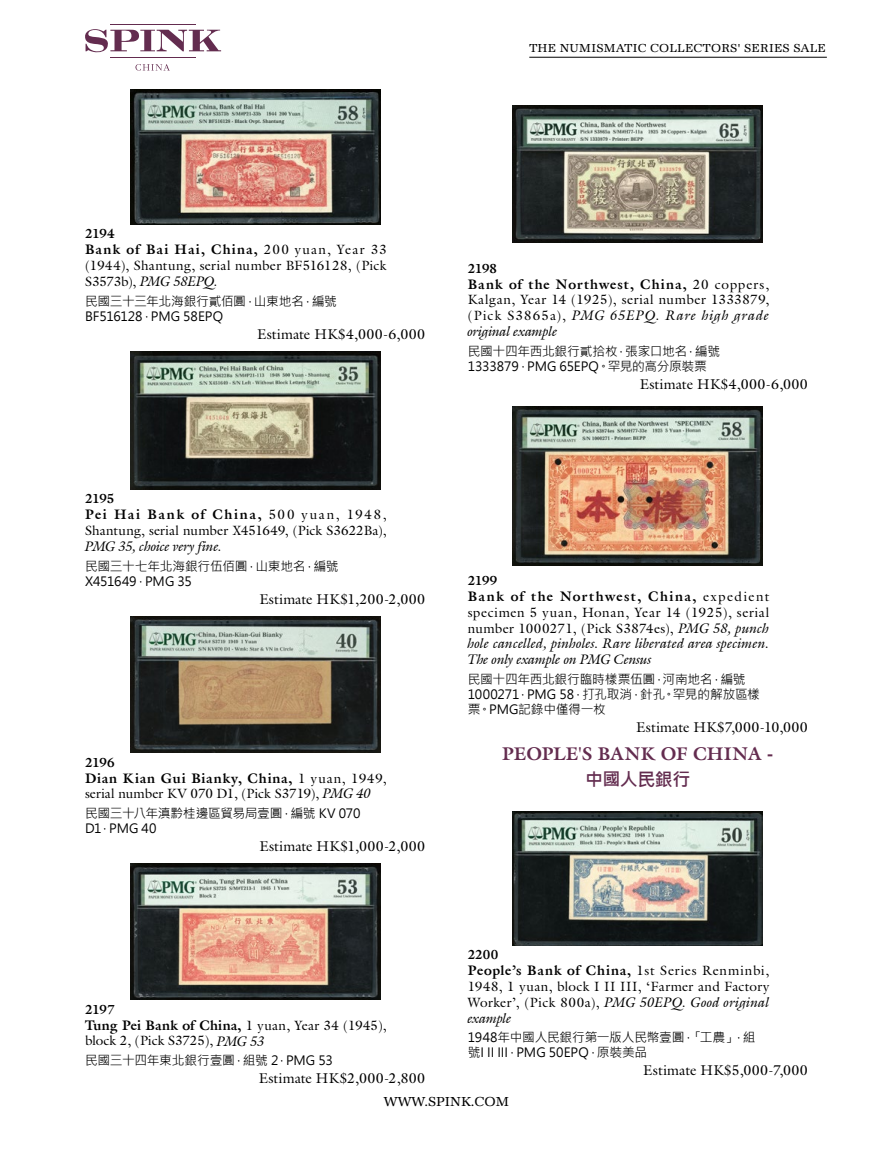
<style>
.page{position:relative;width:893px;height:1149px;background:#fff}
.page>*{position:absolute;margin:0;border:0;box-sizing:border-box;transform-origin:0 0}
.t1{font:700 18px "Galliard IT Cby BT";letter-spacing:-.005em;color:#632c4f}
.t2{font:18px "Microsoft Jheng Hei UI Bold";letter-spacing:-.035em;color:#632c4f}
.t3{font:14.25px "Galliard";letter-spacing:.02em;color:#000}
.t4{font:13.5px/15.8px "Galliard";letter-spacing:.02em;color:#000}
.t5{font:italic 13.5px/15.8px "Galliard IT Cby BT";letter-spacing:.015em;color:#000}
.t6{font:700 13.5px "Galliard IT Cby BT";letter-spacing:.07em;color:#000}
.t7{font:13.5px "Galliard";color:#000}
.t8{font:italic 13.5px/15.8px "Galliard IT Cby BT";letter-spacing:.06em;color:#000}
.t9{font:700 13.5px "Galliard IT Cby BT";letter-spacing:.05em;color:#000}
.t10{font:700 13.5px "Galliard IT Cby BT";letter-spacing:.01em;color:#000}
.t11{font:700 13.5px "Galliard IT Cby BT";letter-spacing:.095em;color:#000}
.t12{font:700 13.5px "Galliard IT Cby BT";letter-spacing:.11em;color:#000}
.t13{font:13.5px "Galliard";letter-spacing:-.005em;color:#000}
.t14{font:italic 13.5px "Galliard IT Cby BT";letter-spacing:-.005em;color:#000}
.t15{font:13.5px "URW Antiqua";color:#000}
.t16{font:12.75px/15px "Microsoft Jheng Hei";letter-spacing:-.015em;color:#000}
.t17{font:700 12.75px "Galliard IT Cby BT";letter-spacing:-.02em;color:#000}
.t18{font:12px "URW Antiqua";letter-spacing:.025em;color:#000}
.s1{font-family:"Galliard";font-weight:400}
.s2{font-family:"Galliard";font-style:normal}
.s3{font-family:"Galliard IT Cby BT";font-style:italic}
</style>
<div class="page">
<svg style="left:135px;top:64px;width:35px;height:7px"></svg>
<svg style="left:85px;top:29px;width:136px;height:24px"></svg>
<hr style="left:110px;top:24px;width:86px;height:1px;background:#632c4f">
<hr style="left:110px;top:57px;width:86px;height:1px;background:#632c4f">
<hr style="left:529px;top:57px;width:298px;height:1px;background:#000">
<img style="left:513px;top:105px;width:250px;height:138px">
<img style="left:513px;top:407px;width:250px;height:158px">
<img style="left:513px;top:811px;width:250px;height:133px">
<img style="left:130px;top:89px;width:250px;height:135px">
<img style="left:130px;top:351px;width:250px;height:138px">
<img style="left:130px;top:616px;width:250px;height:136px">
<img style="left:130px;top:863px;width:250px;height:136px">
<p class="t18" style="left:529px;top:41px;width:298px">THE NUMISMATIC COLLECTORS' SERIES SALE</p>
<p class="t17" style="left:85px;top:225px;width:31px">2194</p>
<p class="t6" style="left:85px;top:241px;width:303px">Bank of Bai Hai, China, <span class="s1">200 yuan, Year 33</span></p>
<p class="t4" style="left:85px;top:257px;width:303px">(1944), Shantung, serial number BF516128, (Pick</p>
<p class="t14" style="left:85px;top:272px;width:135px"><span class="s2">S3573b),</span> PMG 58EPQ.</p>
<p class="t16" style="left:85px;top:293px;width:254px">民國三十三年北海銀行貳佰圓，山東地名，編號<br>BF516128，PMG 58EPQ</p>
<p class="t3" style="left:257px;top:325px;width:170px">Estimate HK$4,000-6,000</p>
<p class="t17" style="left:85px;top:490px;width:31px">2195</p>
<p class="t12" style="left:85px;top:505px;width:303px">Pei Hai Bank of China, <span class="s1">500 yuan, 1948,</span></p>
<p class="t7" style="left:85px;top:522px;width:303px">Shantung, serial number X451649, (Pick S3622Ba),</p>
<p class="t5" style="left:85px;top:538px;width:139px">PMG 35, choice very fine.</p>
<p class="t16" style="left:85px;top:558px;width:255px">民國三十七年北海銀行伍佰圓，山東地名，編號<br>X451649，PMG 35</p>
<p class="t3" style="left:259px;top:589px;width:167px">Estimate HK$1,200-2,000</p>
<p class="t17" style="left:85px;top:753px;width:31px">2196</p>
<p class="t6" style="left:85px;top:768px;width:303px">Dian Kian Gui Bianky, China, <span class="s1">1 yuan, 1949,</span></p>
<p class="t7" style="left:85px;top:785px;width:287px">serial number KV 070 D1, (Pick S3719), <span class="s3">PMG 40</span></p>
<p class="t16" style="left:85px;top:805px;width:277px">民國三十八年滇黔桂邊區貿易局壹圓，編號 KV 070<br>D1，PMG 40</p>
<p class="t3" style="left:259px;top:837px;width:167px">Estimate HK$1,000-2,000</p>
<p class="t17" style="left:85px;top:1000px;width:31px">2197</p>
<p class="t10" style="left:85px;top:1015px;width:303px">Tung Pei Bank of China, <span class="s1">1 yuan, Year 34 (1945),</span></p>
<p class="t13" style="left:85px;top:1032px;width:181px">block 2, (Pick S3725), <span class="s3">PMG 53</span></p>
<p class="t16" style="left:85px;top:1052px;width:249px">民國三十四年東北銀行壹圓，組號 2，PMG 53</p>
<p class="t3" style="left:259px;top:1069px;width:168px">Estimate HK$2,000-2,800</p>
<p class="t17" style="left:468px;top:260px;width:31px">2198</p>
<p class="t6" style="left:468px;top:275px;width:303px">Bank of the Northwest, China, <span class="s1">20 coppers,</span></p>
<p class="t4" style="left:468px;top:292px;width:303px">Kalgan, Year 14 (1925), serial number 1333879,</p>
<p class="t8" style="left:468px;top:307px;width:303px"><span class="s2">(Pick S3865a),</span> PMG 65EPQ. Rare high grade original example</p>
<p class="t16" style="left:468px;top:344px;width:254px">民國十四年西北銀行貳拾枚，張家口地名，編號<br>1333879，PMG 65EPQ。罕見的高分原裝票</p>
<p class="t3" style="left:640px;top:375px;width:170px">Estimate HK$4,000-6,000</p>
<p class="t17" style="left:468px;top:572px;width:31px">2199</p>
<p class="t11" style="left:468px;top:587px;width:303px">Bank of the Northwest, China, <span class="s1">expedient</span></p>
<p class="t4" style="left:468px;top:604px;width:303px">specimen 5 yuan, Honan, Year 14 (1925), serial number 1000271, (Pick S3874es), <span class="s3">PMG 58, punch</span></p>
<p class="t5" style="left:468px;top:635px;width:303px">hole cancelled, pinholes. Rare liberated area specimen.<br>The only example on PMG Census</p>
<p class="t16" style="left:468px;top:671px;width:294px">民國十四年西北銀行臨時樣票伍圓，河南地名，編號<br>1000271，PMG 58，打孔取消，針孔。罕見的解放區樣票。PMG記錄中僅得一枚</p>
<p class="t3" style="left:636px;top:717px;width:173px">Estimate HK$7,000-10,000</p>
<h1 class="t1" style="left:502px;top:741px;width:273px">PEOPLE'S BANK OF CHINA -</h1>
<h1 class="t2" style="left:585px;top:768px;width:107px">中國人民銀行</h1>
<p class="t17" style="left:468px;top:946px;width:32px">2200</p>
<p class="t9" style="left:468px;top:961px;width:303px">People’s Bank of China, <span class="s1">1st Series Renminbi,</span></p>
<p class="t4" style="left:468px;top:977px;width:303px">1948, 1 yuan, block I II III, ‘Farmer and Factory</p>
<p class="t5" style="left:468px;top:993px;width:303px"><span class="s2">Worker’, (Pick 800a),</span> PMG 50EPQ. Good original example</p>
<p class="t16" style="left:468px;top:1029px;width:289px">1948年中國人民銀行第一版人民幣壹圓，「工農」，組號I II III，PMG 50EPQ，原裝美品</p>
<p class="t3" style="left:643px;top:1061px;width:166px">Estimate HK$5,000-7,000</p>
<p class="t15" style="left:384px;top:1093px;width:127px">WWW.SPINK.COM</p>
</div>
